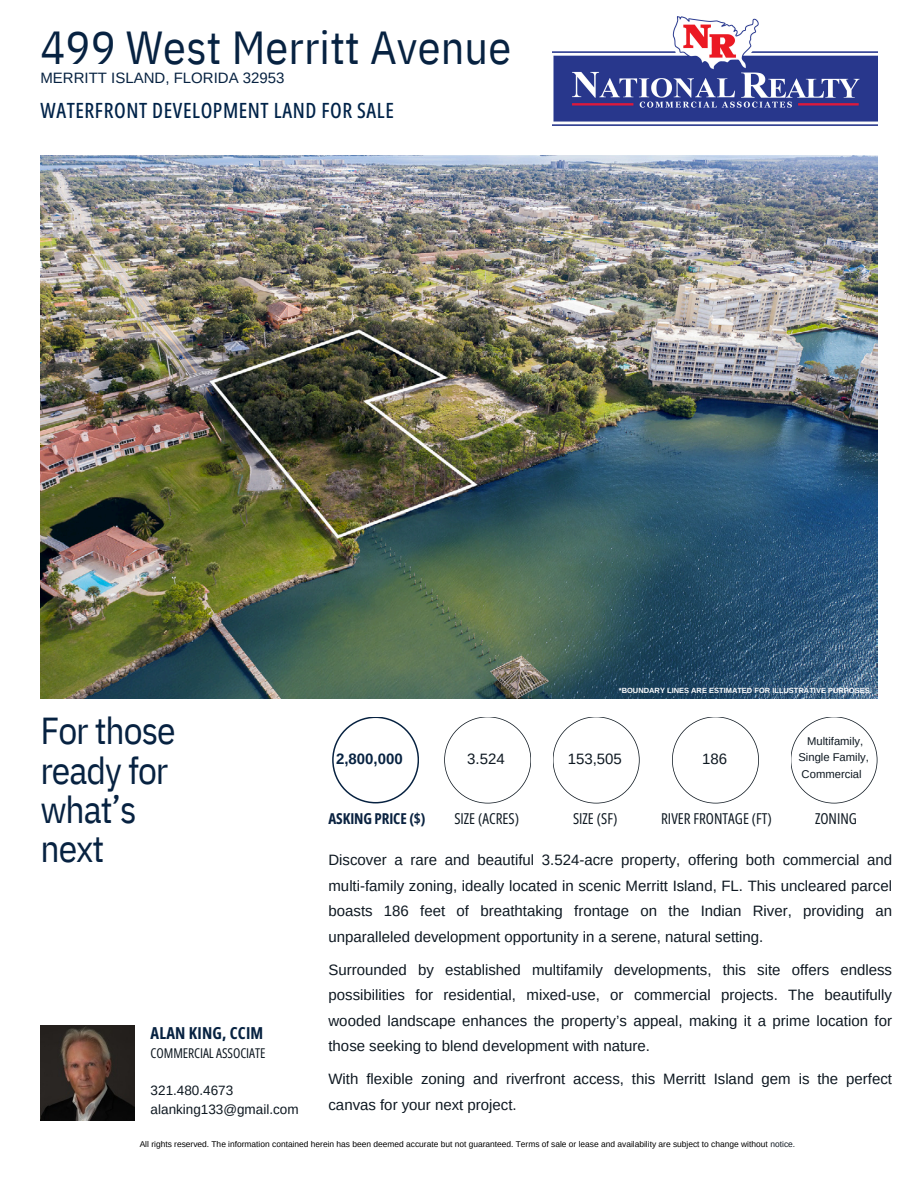
<style>
.page{position:relative;width:918px;height:1188px;background:#fff}
.page>*{position:absolute;margin:0;border:0;box-sizing:border-box;transform-origin:0 0}
.t1{font:46.2px "IBM Plex Sans Cond";letter-spacing:.005em;color:#072241}
.t2{font:37.5px/39.3px "IBM Plex Sans Cond";letter-spacing:-.025em;color:#072241}
.t3{font:500 21px "Open Sans Condensed";letter-spacing:.03em;color:#002349}
.t4{font:700 16.5px "Open Sans Condensed";letter-spacing:.015em;color:#072241}
.t5{font:15px/25.5px "Arimo";color:#0e1821;text-align:justify}
.t6{font:15px "Open Sans Condensed";color:#0e1821}
.t7{font:15px "Arimo";color:#072241}
.t8{font:700 15px "Open Sans Condensed";letter-spacing:-.005em;color:#0a2240}
.t9{font:700 15px "Arimo";color:#072241}
.t10{font:13.5px "Arimo";color:#0e1821}
.t11{font:13.5px "Open Sans Condensed";letter-spacing:-.005em;color:#0e1821}
.t12{font:11.25px/15.8px "Arimo";color:#0e1821;text-align:center}
.t13{font:8.4px "Arimo";color:#000}
.t14{font:700 7.5px "Arimo";color:#fff}
.s1{color:#0e1821}
</style>
<div class="page">
<svg style="left:332px;top:717px;width:87px;height:86px"></svg>
<svg style="left:444px;top:717px;width:87px;height:87px"></svg>
<svg style="left:553px;top:717px;width:87px;height:87px"></svg>
<svg style="left:672px;top:717px;width:87px;height:87px"></svg>
<svg style="left:791px;top:717px;width:86px;height:87px"></svg>
<img style="left:40px;top:156px;width:838px;height:543px">
<img style="left:40px;top:1025px;width:95px;height:96px">
<img style="left:553px;top:16px;width:324px;height:110px">
<h1 class="t1" style="left:40px;top:16px;width:472px">499 West Merritt Avenue</h1>
<h1 class="t7" style="left:40px;top:69px;width:246px">MERRITT ISLAND, FLORIDA 32953</h1>
<h1 class="t3" style="left:40px;top:95px;width:355px">WATERFRONT DEVELOPMENT LAND FOR SALE</h1>
<p class="t14" style="left:619px;top:686px;width:254px">*BOUNDARY LINES ARE ESTIMATED FOR ILLUSTRATIVE PURPOSES.</p>
<h4 class="t2" style="left:40px;top:710px;width:137px">For those ready for what’s next</h4>
<h4 class="t4" style="left:151px;top:1021px;width:114px">ALAN KING, CCIM</h4>
<h4 class="t11" style="left:151px;top:1044px;width:116px">COMMERCIAL ASSOCIATE</h4>
<h4 class="t10" style="left:151px;top:1083px;width:84px">321.480.4673</h4>
<h6 class="t10" style="left:151px;top:1102px;width:149px">alanking133@gmail.com</h6>
<h5 class="t9" style="left:336px;top:751px;width:68px">2,800,000</h5>
<h6 class="t5" style="left:467px;top:746px;width:39px">3.524</h6>
<h6 class="t5" style="left:568px;top:746px;width:56px">153,505</h6>
<h6 class="t5" style="left:702px;top:746px;width:27px">186</h6>
<h6 class="t12" style="left:798px;top:734px;width:72px">Multifamily,<br>Single Family,</h6>
<p class="t12" style="left:802px;top:767px;width:61px">Commercial</p>
<h6 class="t8" style="left:328px;top:808px;width:99px">ASKING PRICE ($)</h6>
<p class="t6" style="left:454px;top:808px;width:66px">SIZE (ACRES)</p>
<p class="t6" style="left:573px;top:808px;width:46px">SIZE (SF)</p>
<p class="t6" style="left:661px;top:808px;width:112px">RIVER FRONTAGE (FT)</p>
<p class="t6" style="left:815px;top:808px;width:43px">ZONING</p>
<p class="t5" style="left:328px;top:847px;width:565px">Discover a rare and beautiful 3.524-acre property, offering both commercial and multi-family zoning, ideally located in scenic Merritt Island, FL. This uncleared parcel boasts 186 feet of breathtaking frontage on the Indian River, providing an unparalleled development opportunity in a serene, natural setting.</p>
<p class="t5" style="left:328px;top:957px;width:565px">Surrounded by established multifamily developments, this site offers endless possibilities for residential, mixed-use, or commercial projects. The beautifully wooded landscape enhances the property’s appeal, making it a prime location for those seeking to blend development with nature.</p>
<h3 class="t5" style="left:328px;top:1066px;width:565px">With flexible zoning and riverfront access, this Merritt Island gem is the perfect canvas for your next project.</h3>
<p class="t13" style="left:140px;top:1139px;width:657px">All rights reserved. The information contained herein has been deemed accurate but not guaranteed. Terms of sale or lease and availability are subject to change without <span class="s1">notice.</span></p>
</div>
